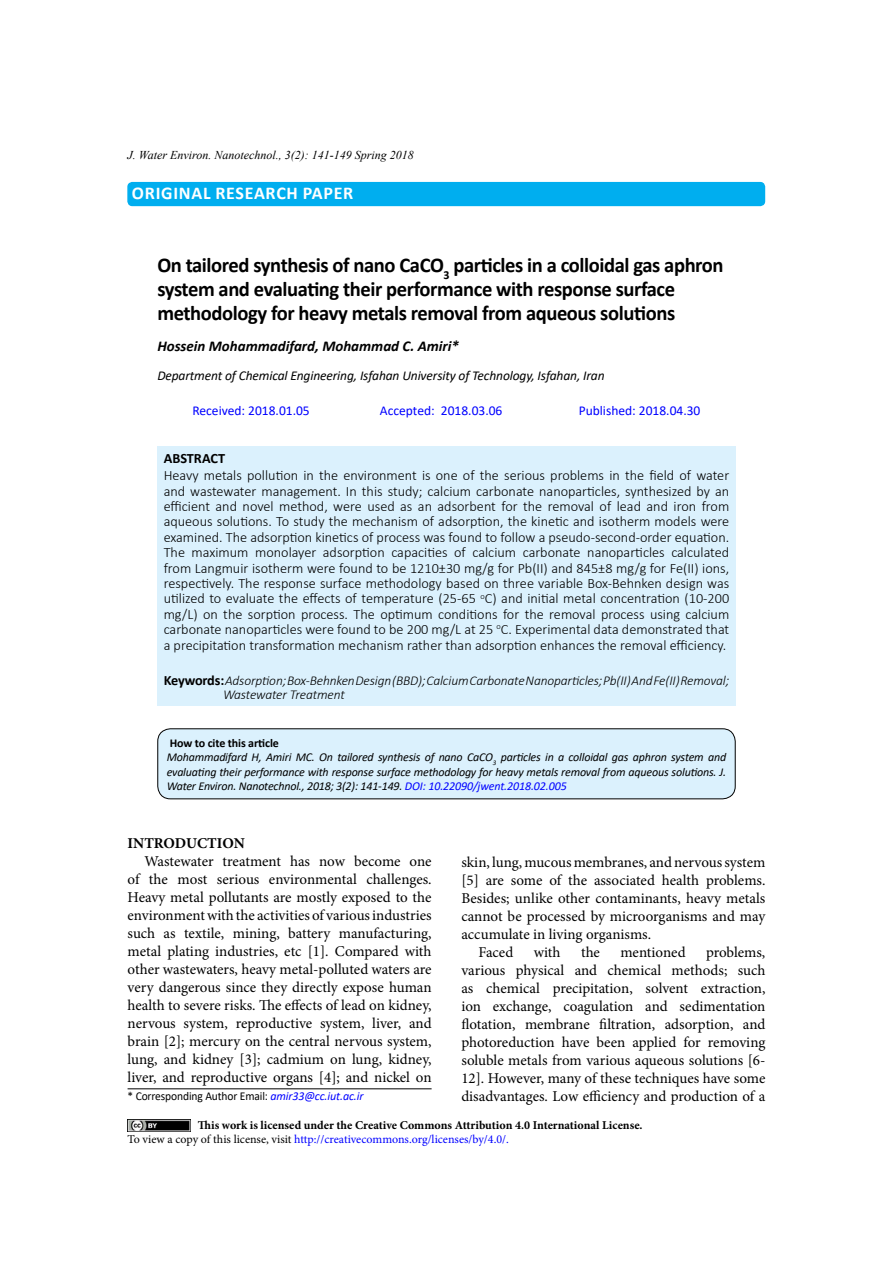
<style>
.page{position:relative;width:893px;height:1263px;background:#fff}
.page>*{position:absolute;margin:0;border:0;box-sizing:border-box;transform-origin:0 0}
.t1{font:700 21px/24px "Calibri";letter-spacing:-.02em;color:#000}
.t2{font:700 19.5px "Calibri";letter-spacing:.04em;color:#fff}
.t3{font:700 18px "Calibri";letter-spacing:.04em;color:#fff}
.t4{font:15px/18px "Minion Pro";letter-spacing:-.005em;color:#000;text-align:justify}
.t5{font:italic 700 15px "Calibri";color:#000}
.t6{font:700 15px "Minion Pro";color:#000}
.t7{font:300 14.25px/15.5px "Calibri";color:#000;text-align:justify}
.t8{font:700 14.25px "Calibri";color:#000}
.t9{font:italic 300 13.5px/14.5px "Calibri";letter-spacing:-.01em;color:#000}
.t10{font:italic 13.5px "Calibri";letter-spacing:-.01em;color:#000}
.t11{font:13.5px "Calibri";color:#00f}
.t12{font:italic 12px/14.4px "Calibri";letter-spacing:-.015em;color:#000}
.t13{font:700 12px/14.4px "Minion Pro";color:#000}
.t14{font:italic 12px "Times New Roman";color:#000}
.t15{font:12px "Calibri";letter-spacing:-.01em;color:#000;scale:.96 1}
.s1{font-weight:700;font-style:normal;font-size:14.25px}
.s2{font-weight:700;font-style:normal}
.s3{color:#00f}
.s4{font-style:italic;color:#00f}
.s5{font-weight:400}
.s6{font-weight:400;color:#00f}
</style>
<div class="page">
<div style="left:157px;top:446px;width:579px;height:259px;background:#dbf1fd"></div>
<div style="left:158px;top:729px;width:577px;height:70px;background:#dbf1fd;border-radius:13px"></div>
<div style="left:157px;top:728px;width:579px;height:71px;border:1px solid #000;border-radius:13px"></div>
<div style="left:128px;top:183px;width:636px;height:22px;background:#00aeef;border-radius:4px"></div>
<div style="left:127px;top:182px;width:638px;height:24px;border:2px solid #00aeef;border-radius:4px"></div>
<img style="left:128px;top:1120px;width:62px;height:11px">
<hr style="left:128px;top:1088px;width:304px;height:1px;background:#000">
<p class="t14" style="left:128px;top:147px;width:288px">J. Water Environ. Nanotechnol., 3(2): 141-149 Spring 2018</p>
<h2 class="t2" style="left:165px;top:178px;width:166px">RESEARCH ARTICLE</h2>
<p class="t3" style="left:132px;top:180px;width:223px">ORIGINAL RESEARCH PAPER</p>
<h1 class="t1" style="left:157px;top:252px;width:568px">On tailored synthesis of nano CaCO<sub>3</sub> particles in a colloidal gas aphron system and evaluating their performance with response surface methodology for heavy metals removal from aqueous solutions</h1>
<p class="t5" style="left:157px;top:335px;width:303px">Hossein Mohammadifard, Mohammad C. Amiri*</p>
<p class="t10" style="left:157px;top:366px;width:449px">Department of Chemical Engineering, Isfahan University of Technology, Isfahan, Iran</p>
<p class="t11" style="left:192px;top:401px;width:119px">Received: 2018.01.05</p>
<p class="t11" style="left:380px;top:401px;width:124px">Accepted: 2018.03.06</p>
<p class="t11" style="left:579px;top:401px;width:123px">Published: 2018.04.30</p>
<p class="t8" style="left:164px;top:448px;width:63px">ABSTRACT</p>
<p class="t7" style="left:164px;top:468px;width:567px">Heavy metals pollution in the environment is one of the serious problems in the field of water and wastewater management. In this study; calcium carbonate nanoparticles, synthesized by an efficient and novel method, were used as an adsorbent for the removal of lead and iron from aqueous solutions. To study the mechanism of adsorption, the kinetic and isotherm models were examined. The adsorption kinetics of process was found to follow a pseudo-second-order equation.<br>The maximum monolayer adsorption capacities of calcium carbonate nanoparticles calculated from Langmuir isotherm were found to be 1210±30 mg/g for Pb(II) and 845±8 mg/g for Fe(II) ions, respectively. The response surface methodology based on three variable Box-Behnken design was utilized to evaluate the effects of temperature (25-65 <sup>o</sup>C) and initial metal concentration (10-200 mg/L) on the sorption process. The optimum conditions for the removal process using calcium carbonate nanoparticles were found to be 200 mg/L at 25 <sup>o</sup>C. Experimental data demonstrated that a precipitation transformation mechanism rather than adsorption enhances the removal efficiency.</p>
<p class="t9" style="left:223px;top:673px;width:508px;text-indent:-59px"><span class="s1">Keywords:</span>Adsorption; Box-Behnken Design (BBD); Calcium Carbonate Nanoparticles; Pb(II) And Fe(II) Removal;<br>Wastewater Treatment</p>
<p class="t12" style="left:167px;top:735px;width:561px"><span class="s2">How to cite this article<br></span>Mohammadifard H, Amiri MC. On tailored synthesis of nano CaCO<sub>3</sub> particles in a colloidal gas aphron system and evaluating their performance with response surface methodology for heavy metals removal from aqueous solutions. J.<br>Water Environ. Nanotechnol., 2018; 3(2): 141-149. <span class="s3">DOI: 10.22090/jwent.2018.02.005</span></p>
<p class="t6" style="left:128px;top:833px;width:119px">INTRODUCTION</p>
<p class="t4" style="left:128px;top:852px;width:306px;text-indent:17px">Wastewater treatment has now become one of the most serious environmental challenges.<br>Heavy metal pollutants are mostly exposed to the environment with the activities of various industries such as textile, mining, battery manufacturing, metal plating industries, etc [1]. Compared with other wastewaters, heavy metal-polluted waters are very dangerous since they directly expose human health to severe risks. The effects of lead on kidney, nervous system, reproductive system, liver, and brain [2]; mercury on the central nervous system, lung, and kidney [3]; cadmium on lung, kidney, liver, and reproductive organs [4]; and nickel on</p>
<p class="t4" style="left:461px;top:853px;width:306px">skin, lung, mucous membranes, and nervous system</p>
<p class="t4" style="left:461px;top:871px;width:306px">[5] are some of the associated health problems.</p>
<p class="t4" style="left:461px;top:889px;width:306px">Besides; unlike other contaminants, heavy metals</p>
<p class="t4" style="left:461px;top:907px;width:306px">cannot be processed by microorganisms and may</p>
<p class="t4" style="left:461px;top:925px;width:191px">accumulate in living organisms.</p>
<p class="t4" style="left:478px;top:943px;width:36px">Faced</p>
<p class="t4" style="left:534px;top:943px;width:28px">with</p>
<p class="t4" style="left:581px;top:943px;width:20px">the</p>
<p class="t4" style="left:620px;top:943px;width:67px">mentioned</p>
<p class="t4" style="left:461px;top:943px;width:306px;text-indent:245px">problems, various physical and chemical methods; such as chemical precipitation, solvent extraction, ion exchange, coagulation and sedimentation flotation, membrane filtration, adsorption, and photoreduction have been applied for removing soluble metals from various aqueous solutions [6- 12]. However, many of these techniques have some disadvantages. Low efficiency and production of a</p>
<p class="t15" style="left:128px;top:1087px;width:247px">* Corresponding Author Email: <span class="s4">amir33@cc.iut.ac.ir</span></p>
<p class="t13" style="left:128px;top:1118px;width:516px;text-indent:70px">This work is licensed under the Creative Commons Attribution 4.0 International License.<br><span class="s5">To view a copy of this license, visit</span> <span class="s6">http://creativecommons.org/licenses/by/4.0/.</span></p>
</div>
